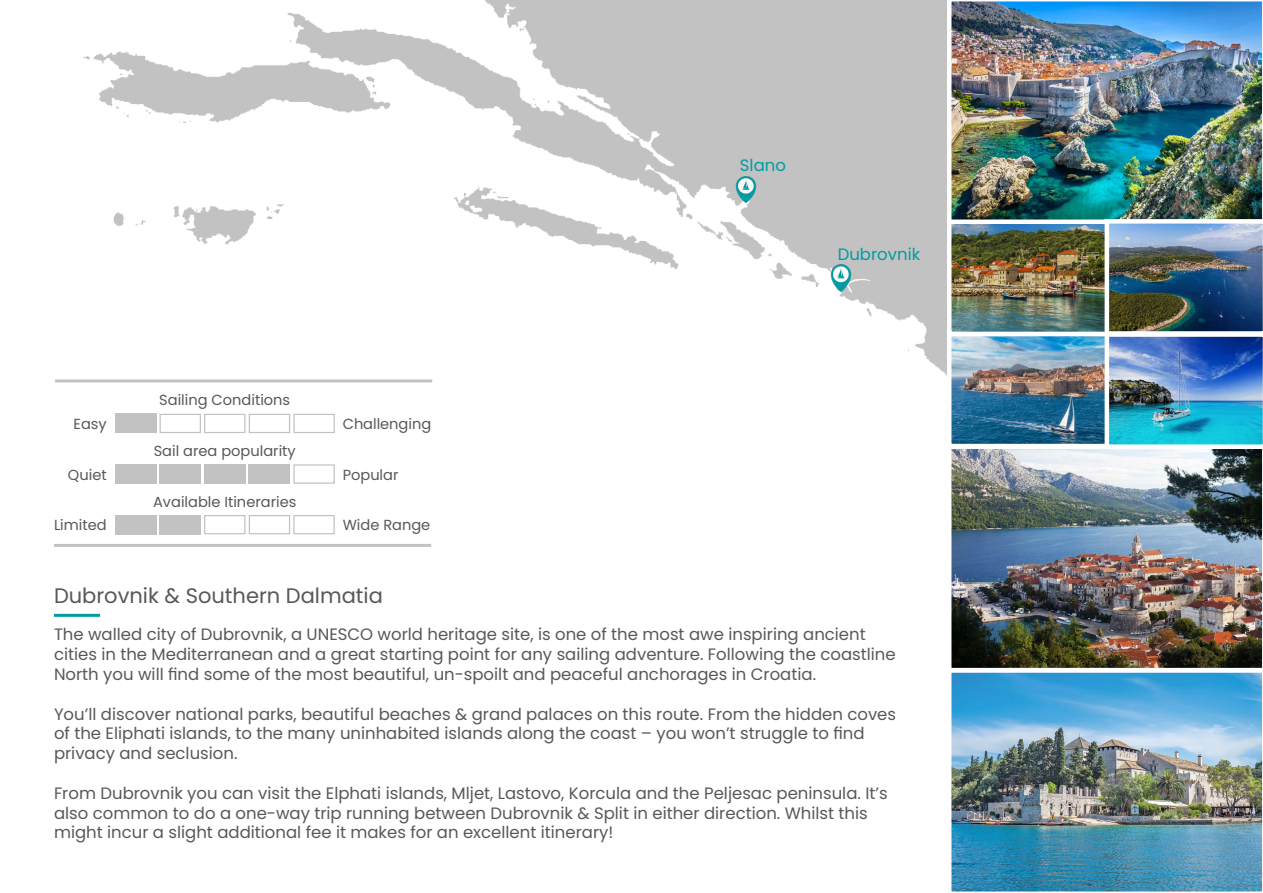
<style>
.page{position:relative;width:1263px;height:893px;background:#fff}
.page>*{position:absolute;margin:0;border:0;box-sizing:border-box;transform-origin:0 0}
.t1{font:21px "Poppins";color:#57585a}
.t2{font:16.5px/19.8px "Poppins";color:#57585a}
.t3{font:16.5px "Poppins";color:#009ca3}
.t4{font:14.55px "Poppins";color:#57585a}
</style>
<div class="page">
<img style="left:952px;top:337px;width:152px;height:106px">
<img style="left:951px;top:672px;width:312px;height:220px">
<img style="left:951px;top:449px;width:312px;height:219px">
<img style="left:951px;top:1px;width:312px;height:219px">
<div style="left:947px;top:332px;width:162px;height:116px;border:4px solid #fff"></div>
<img style="left:952px;top:225px;width:152px;height:106px">
<div style="left:947px;top:220px;width:162px;height:116px;border:4px solid #fff"></div>
<img style="left:1104px;top:219px;width:159px;height:229px">
<hr style="left:54px;top:614px;width:46px;height:3px;background:#009ca3">
<div style="left:115px;top:414px;width:41px;height:19px;background:#c2c2c2"></div>
<div style="left:115px;top:515px;width:41px;height:19px;background:#c2c2c2"></div>
<div style="left:159px;top:515px;width:42px;height:19px;background:#c2c2c2"></div>
<div style="left:293px;top:515px;width:42px;height:19px;border:1px solid #c2c2c2"></div>
<div style="left:160px;top:414px;width:41px;height:19px;border:1px solid #c2c2c2"></div>
<div style="left:204px;top:414px;width:41px;height:19px;border:1px solid #c2c2c2"></div>
<div style="left:249px;top:414px;width:41px;height:19px;border:1px solid #c2c2c2"></div>
<div style="left:293px;top:414px;width:42px;height:19px;border:1px solid #c2c2c2"></div>
<div style="left:293px;top:464px;width:42px;height:20px;border:1px solid #c2c2c2"></div>
<div style="left:249px;top:515px;width:41px;height:19px;border:1px solid #c2c2c2"></div>
<div style="left:204px;top:515px;width:41px;height:19px;border:1px solid #c2c2c2"></div>
<div style="left:115px;top:464px;width:41px;height:20px;background:#c2c2c2"></div>
<div style="left:160px;top:464px;width:41px;height:20px;background:#c2c2c2"></div>
<div style="left:204px;top:464px;width:41px;height:20px;background:#c2c2c2"></div>
<div style="left:249px;top:464px;width:41px;height:20px;background:#c2c2c2"></div>
<hr style="left:54px;top:544px;width:377px;height:3px;background:#c2c2c2">
<hr style="left:55px;top:379px;width:377px;height:3px;background:#c2c2c2">
<img style="left:83px;top:1px;width:864px;height:375px">
<img style="left:829px;top:263px;width:23px;height:29px">
<img style="left:734px;top:175px;width:24px;height:29px">
<p class="t4" style="left:74px;top:416px;width:35px">Easy</p>
<p class="t4" style="left:68px;top:466px;width:40px">Quiet</p>
<p class="t4" style="left:54px;top:517px;width:54px">Limited</p>
<p class="t4" style="left:159px;top:392px;width:132px">Sailing Conditions</p>
<p class="t4" style="left:154px;top:443px;width:144px">Sail area popularity</p>
<p class="t4" style="left:153px;top:493px;width:145px">Available Itineraries</p>
<p class="t4" style="left:343px;top:416px;width:90px">Challenging</p>
<p class="t4" style="left:343px;top:466px;width:57px">Popular</p>
<p class="t4" style="left:343px;top:517px;width:89px">Wide Range</p>
<p class="t3" style="left:740px;top:156px;width:48px">Slano</p>
<p class="t3" style="left:838px;top:244px;width:84px">Dubrovnik</p>
<p class="t1" style="left:54px;top:583px;width:330px">Dubrovnik &amp; Southern Dalmatia</p>
<p class="t2" style="left:54px;top:625px;width:843px">The walled city of Dubrovnik, a UNESCO world heritage site, is one of the most awe inspiring ancient cities in the Mediterranean and a great starting point for any sailing adventure. Following the coastline<br>North you will find some of the most beautiful, un-spoilt and peaceful anchorages in Croatia.</p>
<p class="t2" style="left:54px;top:704px;width:844px">You’ll discover national parks, beautiful beaches &amp; grand palaces on this route. From the hidden coves of the Eliphati islands, to the many uninhabited islands along the coast – you won’t struggle to find privacy and seclusion.</p>
<p class="t2" style="left:54px;top:783px;width:835px">From Dubrovnik you can visit the Elphati islands, Mljet, Lastovo, Korcula and the Peljesac peninsula. It’s also common to do a one-way trip running between Dubrovnik &amp; Split in either direction. Whilst this might incur a slight additional fee it makes for an excellent itinerary!</p>
</div>
